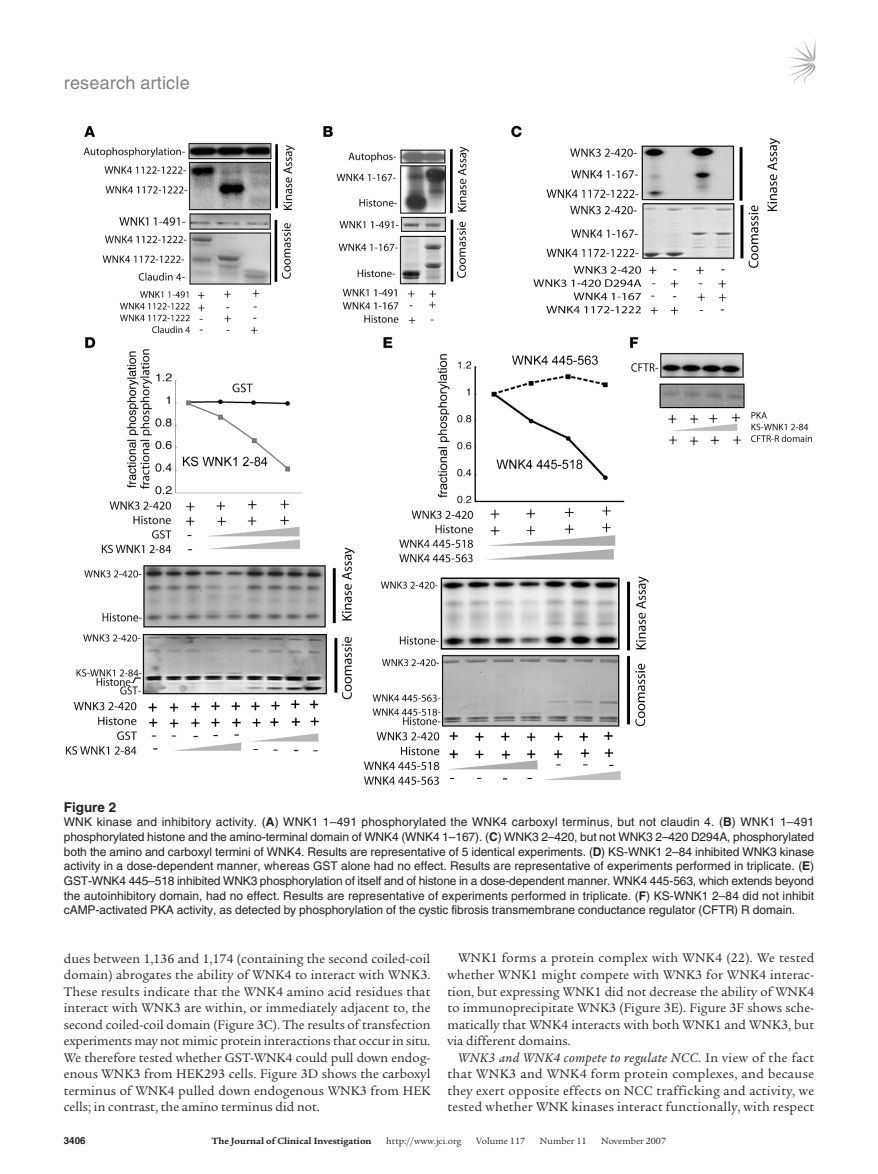
<style>
.page{position:relative;width:878px;height:1174px;background:#fff}
.page>*{position:absolute;margin:0;border:0;box-sizing:border-box;transform-origin:0 0}
.t1{font:18px "Helvetica LT Std";letter-spacing:.01em;color:#808285}
.t2{font:13.5px/16.5px "Legacy Serif Std";color:#231f20;text-align:justify}
.t3{font:700 13.5px "Helvetica LT Std";color:#231f20}
.t4{font:12px/14.7px "Helvetica LT Std";letter-spacing:-.005em;color:#231f20;text-align:justify}
.t5{font:9.75px "Legacy Serif Std";color:#231f20}
.t6{font:700 9.75px "Legacy Serif Std";color:#231f20}
.t7{font:700 9.75px "Helvetica LT Std";color:#231f20}
.s1{font-weight:700}
.s2{font-style:italic}
</style>
<div class="page">
<svg style="left:789px;top:41px;width:26px;height:44px"></svg>
<img style="left:65px;top:125px;width:747px;height:660px">
<h1 class="t1" style="left:64px;top:72px;width:127px">research article</h1>
<p class="t3" style="left:64px;top:798px;width:54px">Figure 2</p>
<p class="t4" style="left:64px;top:814px;width:752px">WNK kinase and inhibitory activity. (<span class="s1">A</span>) WNK1 1–491 phosphorylated the WNK4 carboxyl terminus, but not claudin 4. (<span class="s1">B</span>) WNK1 1–491 phosphorylated histone and the amino-terminal domain of WNK4 (WNK4 1–167). (<span class="s1">C</span>) WNK3 2–420, but not WNK3 2–420 D294A, phosphorylated both the amino and carboxyl termini of WNK4. Results are representative of 5 identical experiments. (<span class="s1">D</span>) KS-WNK1 2–84 inhibited WNK3 kinase activity in a dose-dependent manner, whereas GST alone had no effect. Results are representative of experiments performed in triplicate. (<span class="s1">E</span>)<br>GST-WNK4 445–518 inhibited WNK3 phosphorylation of itself and of histone in a dose-dependent manner. WNK4 445-563, which extends beyond the autoinhibitory domain, had no effect. Results are representative of experiments performed in triplicate. (<span class="s1">F</span>) KS-WNK1 2–84 did not inhibit cAMP-activated PKA activity, as detected by phosphorylation of the cystic fibrosis transmembrane conductance regulator (CFTR) R domain.</p>
<p class="t2" style="left:64px;top:950px;width:368px">dues between 1,136 and 1,174 (containing the second coiled-coil domain) abrogates the ability of WNK4 to interact with WNK3.<br>These results indicate that the WNK4 amino acid residues that interact with WNK3 are within, or immediately adjacent to, the second coiled-coil domain (Figure 3C). The results of transfection experiments may not mimic protein interactions that occur in situ.<br>We therefore tested whether GST-WNK4 could pull down endog&shy;enous WNK3 from HEK293 cells. Figure 3D shows the carboxyl terminus of WNK4 pulled down endogenous WNK3 from HEK cells; in contrast, the amino terminus did not.</p>
<p class="t2" style="left:447px;top:950px;width:368px;text-indent:11px">WNK1 forms a protein complex with WNK4 (22). We tested whether WNK1 might compete with WNK3 for WNK4 interac&shy;tion, but expressing WNK1 did not decrease the ability of WNK4 to immunoprecipitate WNK3 (Figure 3E). Figure 3F shows sche&shy;matically that WNK4 interacts with both WNK1 and WNK3, but via different domains.</p>
<p class="t2" style="left:447px;top:1049px;width:368px;text-indent:11px"><span class="s2">WNK3 and WNK4 compete to regulate NCC</span>. In view of the fact that WNK3 and WNK4 form protein complexes, and because they exert opposite effects on NCC trafficking and activity, we tested whether WNK kinases interact functionally, with respect</p>
<p class="t7" style="left:64px;top:1134px;width:23px">3406</p>
<p class="t6" style="left:212px;top:1135px;width:161px">The Journal of Clinical Investigation</p>
<p class="t5" style="left:386px;top:1135px;width:77px">http://www.jci.org</p>
<p class="t5" style="left:476px;top:1135px;width:50px">Volume 117</p>
<p class="t5" style="left:540px;top:1135px;width:48px">Number 11</p>
<p class="t5" style="left:601px;top:1135px;width:66px">November 2007</p>
</div>
